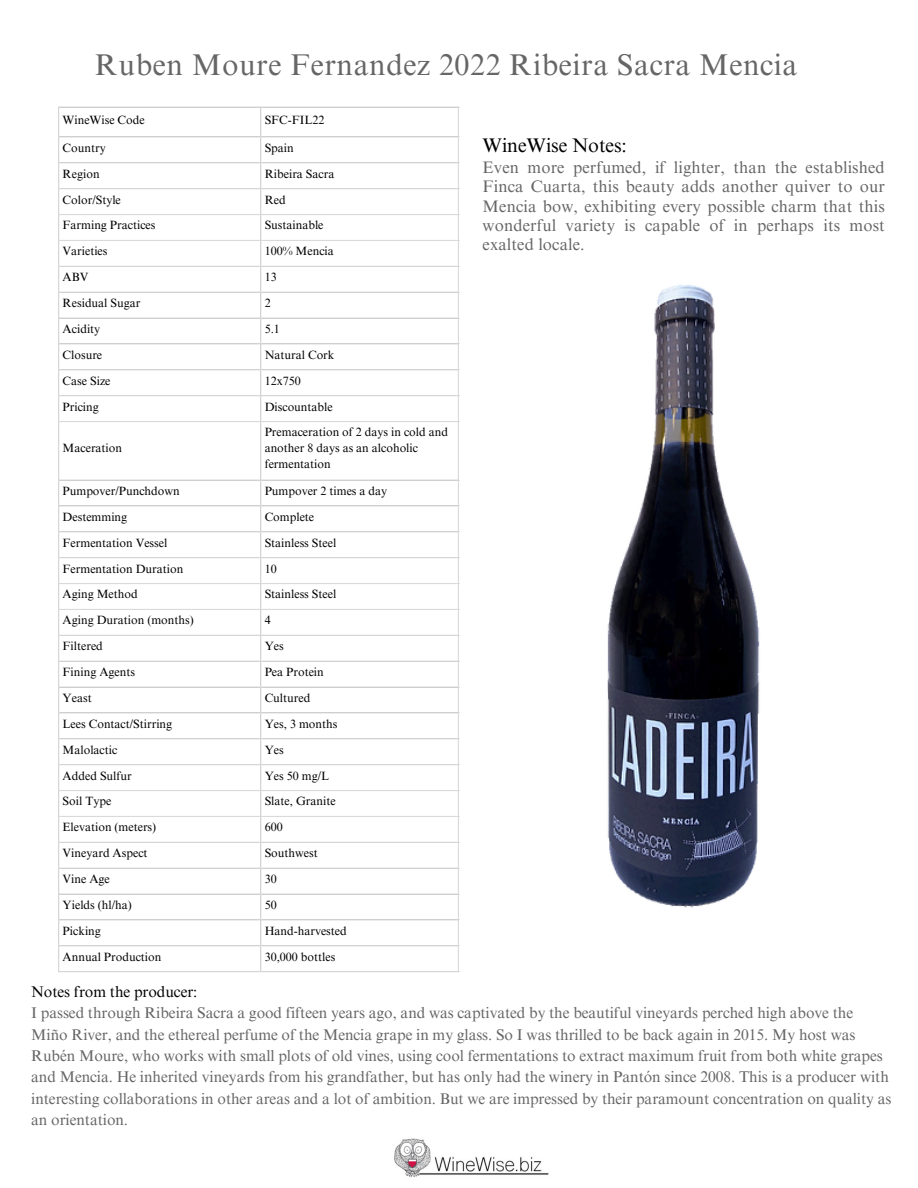
<style>
.page{position:relative;width:918px;height:1188px;background:#fff}
.page>*{position:absolute;margin:0;border:0;box-sizing:border-box;transform-origin:0 0}
.t1{font:30px "Times NRMT Pro";letter-spacing:.02em;color:#666}
.t2{font:19.65px "Times NRMT Pro";letter-spacing:-.005em;color:#000}
.t3{font:16.65px/19.2px "Times NRMT Pro";letter-spacing:.01em;color:#666;text-align:justify}
.t4{font:15.45px/21.5px "Times NRMT Pro";letter-spacing:-.005em;color:#666}
.t5{font:15.45px "Times NRMT Pro";letter-spacing:-.005em;color:#000}
.t6{font:12px/16px "Times NRMT Pro";color:#000}
</style>
<div class="page">
<img style="left:394px;top:1138px;width:155px;height:40px">
<hr style="left:58px;top:108px;width:1px;height:863px;background:#d9d9d9">
<hr style="left:260px;top:108px;width:1px;height:863px;background:#d9d9d9">
<hr style="left:458px;top:108px;width:1px;height:863px;background:#d9d9d9">
<hr style="left:58px;top:106px;width:401px;height:2px;background:#d9d9d9">
<hr style="left:58px;top:136px;width:401px;height:1px;background:#d9d9d9">
<hr style="left:58px;top:162px;width:401px;height:1px;background:#d9d9d9">
<hr style="left:58px;top:188px;width:401px;height:1px;background:#d9d9d9">
<hr style="left:58px;top:214px;width:401px;height:1px;background:#d9d9d9">
<hr style="left:58px;top:240px;width:401px;height:1px;background:#d9d9d9">
<hr style="left:58px;top:266px;width:401px;height:1px;background:#d9d9d9">
<hr style="left:58px;top:292px;width:401px;height:1px;background:#d9d9d9">
<hr style="left:58px;top:317px;width:401px;height:2px;background:#d9d9d9">
<hr style="left:58px;top:343px;width:401px;height:1px;background:#d9d9d9">
<hr style="left:58px;top:369px;width:401px;height:1px;background:#d9d9d9">
<hr style="left:58px;top:395px;width:401px;height:1px;background:#d9d9d9">
<hr style="left:58px;top:421px;width:401px;height:1px;background:#d9d9d9">
<hr style="left:58px;top:479px;width:401px;height:2px;background:#d9d9d9">
<hr style="left:58px;top:505px;width:401px;height:1px;background:#d9d9d9">
<hr style="left:58px;top:531px;width:401px;height:1px;background:#d9d9d9">
<hr style="left:58px;top:557px;width:401px;height:1px;background:#d9d9d9">
<hr style="left:58px;top:583px;width:401px;height:1px;background:#d9d9d9">
<hr style="left:58px;top:609px;width:401px;height:1px;background:#d9d9d9">
<hr style="left:58px;top:635px;width:401px;height:1px;background:#d9d9d9">
<hr style="left:58px;top:661px;width:401px;height:1px;background:#d9d9d9">
<hr style="left:58px;top:686px;width:401px;height:2px;background:#d9d9d9">
<hr style="left:58px;top:712px;width:401px;height:1px;background:#d9d9d9">
<hr style="left:58px;top:738px;width:401px;height:1px;background:#d9d9d9">
<hr style="left:58px;top:764px;width:401px;height:1px;background:#d9d9d9">
<hr style="left:58px;top:790px;width:401px;height:1px;background:#d9d9d9">
<hr style="left:58px;top:816px;width:401px;height:1px;background:#d9d9d9">
<hr style="left:58px;top:842px;width:401px;height:1px;background:#d9d9d9">
<hr style="left:58px;top:868px;width:401px;height:1px;background:#d9d9d9">
<hr style="left:58px;top:893px;width:401px;height:2px;background:#d9d9d9">
<hr style="left:58px;top:919px;width:401px;height:1px;background:#d9d9d9">
<hr style="left:58px;top:945px;width:401px;height:1px;background:#d9d9d9">
<hr style="left:58px;top:971px;width:401px;height:1px;background:#d9d9d9">
<img style="left:366px;top:285px;width:394px;height:623px">
<p class="t1" style="left:95px;top:54px;width:704px">Ruben Moure Fernandez 2022 Ribeira Sacra Mencia</p>
<p class="t6" style="left:63px;top:113px;width:84px">WineWise Code</p>
<p class="t6" style="left:265px;top:113px;width:61px">SFC-FIL22</p>
<p class="t6" style="left:63px;top:141px;width:45px">Country</p>
<p class="t6" style="left:265px;top:141px;width:31px">Spain</p>
<p class="t6" style="left:63px;top:167px;width:39px">Region</p>
<p class="t6" style="left:265px;top:167px;width:71px">Ribeira Sacra</p>
<p class="t6" style="left:63px;top:193px;width:60px">Color/Style</p>
<p class="t6" style="left:265px;top:193px;width:23px">Red</p>
<p class="t6" style="left:63px;top:219px;width:94px">Farming Practices</p>
<p class="t6" style="left:265px;top:219px;width:60px">Sustainable</p>
<p class="t6" style="left:63px;top:245px;width:46px">Varieties</p>
<p class="t6" style="left:265px;top:245px;width:71px">100% Mencia</p>
<p class="t6" style="left:63px;top:271px;width:27px">ABV</p>
<p class="t6" style="left:265px;top:271px;width:14px">13</p>
<p class="t6" style="left:63px;top:296px;width:79px">Residual Sugar</p>
<p class="t6" style="left:265px;top:296px;width:8px">2</p>
<p class="t6" style="left:63px;top:322px;width:39px">Acidity</p>
<p class="t6" style="left:265px;top:322px;width:17px">5.1</p>
<p class="t6" style="left:63px;top:348px;width:41px">Closure</p>
<p class="t6" style="left:265px;top:348px;width:71px">Natural Cork</p>
<p class="t6" style="left:63px;top:374px;width:49px">Case Size</p>
<p class="t6" style="left:265px;top:374px;width:38px">12x750</p>
<p class="t6" style="left:63px;top:400px;width:38px">Pricing</p>
<p class="t6" style="left:265px;top:400px;width:70px">Discountable</p>
<p class="t6" style="left:63px;top:442px;width:61px">Maceration</p>
<p class="t6" style="left:265px;top:426px;width:185px">Premaceration of 2 days in cold and another 8 days as an alcoholic fermentation</p>
<p class="t6" style="left:63px;top:484px;width:119px">Pumpover/Punchdown</p>
<p class="t6" style="left:265px;top:484px;width:124px">Pumpover 2 times a day</p>
<p class="t6" style="left:63px;top:510px;width:66px">Destemming</p>
<p class="t6" style="left:265px;top:510px;width:51px">Complete</p>
<p class="t6" style="left:63px;top:536px;width:106px">Fermentation Vessel</p>
<p class="t6" style="left:265px;top:536px;width:73px">Stainless Steel</p>
<p class="t6" style="left:63px;top:562px;width:122px">Fermentation Duration</p>
<p class="t6" style="left:265px;top:562px;width:14px">10</p>
<p class="t6" style="left:63px;top:588px;width:77px">Aging Method</p>
<p class="t6" style="left:265px;top:588px;width:73px">Stainless Steel</p>
<p class="t6" style="left:63px;top:614px;width:133px">Aging Duration (months)</p>
<p class="t6" style="left:265px;top:614px;width:8px">4</p>
<p class="t6" style="left:63px;top:640px;width:42px">Filtered</p>
<p class="t6" style="left:265px;top:640px;width:21px">Yes</p>
<p class="t6" style="left:63px;top:665px;width:74px">Fining Agents</p>
<p class="t6" style="left:265px;top:665px;width:61px">Pea Protein</p>
<p class="t6" style="left:63px;top:691px;width:31px">Yeast</p>
<p class="t6" style="left:265px;top:691px;width:47px">Cultured</p>
<p class="t6" style="left:63px;top:717px;width:111px">Lees Contact/Stirring</p>
<p class="t6" style="left:265px;top:717px;width:74px">Yes, 3 months</p>
<p class="t6" style="left:63px;top:743px;width:56px">Malolactic</p>
<p class="t6" style="left:265px;top:743px;width:21px">Yes</p>
<p class="t6" style="left:63px;top:769px;width:71px">Added Sulfur</p>
<p class="t6" style="left:265px;top:769px;width:66px">Yes 50 mg/L</p>
<p class="t6" style="left:63px;top:795px;width:50px">Soil Type</p>
<p class="t6" style="left:265px;top:795px;width:73px">Slate, Granite</p>
<p class="t6" style="left:63px;top:821px;width:95px">Elevation (meters)</p>
<p class="t6" style="left:265px;top:821px;width:20px">600</p>
<p class="t6" style="left:63px;top:847px;width:87px">Vineyard Aspect</p>
<p class="t6" style="left:265px;top:847px;width:54px">Southwest</p>
<p class="t6" style="left:63px;top:872px;width:49px">Vine Age</p>
<p class="t6" style="left:265px;top:872px;width:14px">30</p>
<p class="t6" style="left:63px;top:898px;width:71px">Yields (hl/ha)</p>
<p class="t6" style="left:265px;top:898px;width:14px">50</p>
<p class="t6" style="left:63px;top:924px;width:40px">Picking</p>
<p class="t6" style="left:265px;top:924px;width:84px">Hand-harvested</p>
<p class="t6" style="left:63px;top:950px;width:100px">Annual Production</p>
<p class="t6" style="left:265px;top:950px;width:72px">30,000 bottles</p>
<p class="t2" style="left:483px;top:138px;width:146px">WineWise Notes:</p>
<p class="t3" style="left:483px;top:160px;width:404px">Even more perfumed, if lighter, than the established Finca Cuarta, this beauty adds another quiver to our Mencia bow, exhibiting every possible charm that this wonderful variety is capable of in perhaps its most exalted locale.</p>
<p class="t5" style="left:31px;top:986px;width:168px">Notes from the producer:</p>
<p class="t4" style="left:31px;top:1004px;width:862px">I passed through Ribeira Sacra a good fifteen years ago, and was captivated by the beautiful vineyards perched high above the Miño River, and the ethereal perfume of the Mencia grape in my glass. So I was thrilled to be back again in 2015. My host was Rubén Moure, who works with small plots of old vines, using cool fermentations to extract maximum fruit from both white grapes and Mencia. He inherited vineyards from his grandfather, but has only had the winery in Pantón since 2008. This is a producer with interesting collaborations in other areas and a lot of ambition. But we are impressed by their paramount concentration on quality as an orientation.</p>
</div>
